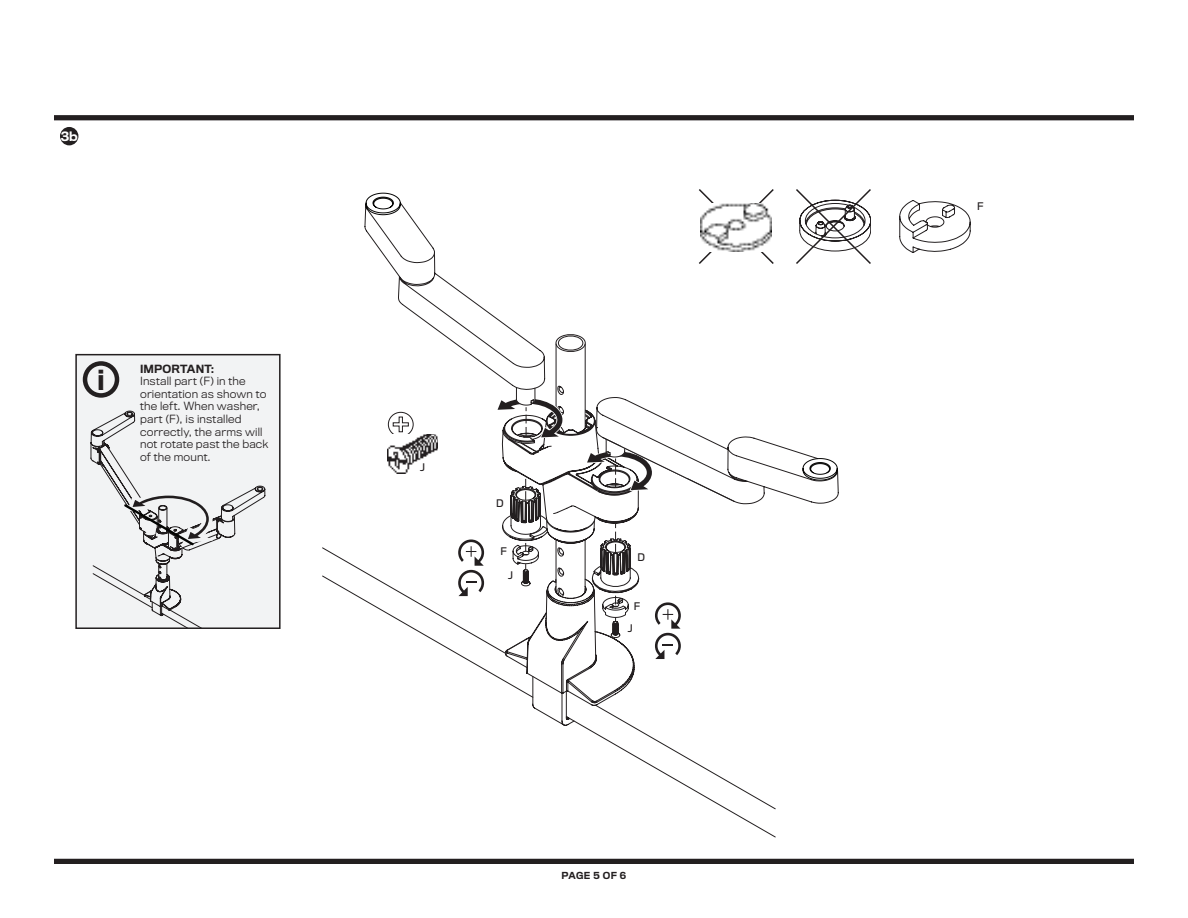
<style>
.page{position:relative;width:1188px;height:918px;background:#fff}
.page>*{position:absolute;margin:0;border:0;box-sizing:border-box;transform-origin:0 0}
.t1{font:500 27px "Titling Gothic FB";color:#231f20}
.t2{font:500 12px "Titling Gothic FB";color:#fff}
.t3{font:300 10.5px/12.6px "Titling Gothic FB";letter-spacing:.015em;color:#231f20}
.Description{font:9.75px "Titling Gothic FB";color:#231f20}
.t4{font:500 9px "Titling Gothic FB";letter-spacing:.035em;color:#231f20}
.s1{font-weight:500}
</style>
<div class="page">
<div style="left:54px;top:859px;width:1080px;height:5px;background:#231f20"></div>
<div style="left:54px;top:115px;width:1080px;height:5px;background:#231f20"></div>
<div style="left:60px;top:127px;width:18px;height:18px;background:#231f20;border-radius:50%"></div>
<svg style="left:322px;top:547px;width:454px;height:290px"></svg>
<svg style="left:364px;top:202px;width:222px;height:260px"></svg>
<svg style="left:366px;top:193px;width:35px;height:22px"></svg>
<svg style="left:495px;top:344px;width:343px;height:382px"></svg>
<svg style="left:458px;top:539px;width:26px;height:57px"></svg>
<div style="left:388px;top:412px;width:26px;height:25px;border:1px solid #231f20;border-radius:50%"></div>
<svg style="left:392px;top:416px;width:17px;height:17px"></svg>
<img style="left:388px;top:434px;width:50px;height:40px">
<svg style="left:900px;top:200px;width:70px;height:53px"></svg>
<svg style="left:796px;top:189px;width:75px;height:75px"></svg>
<svg style="left:699px;top:189px;width:75px;height:75px"></svg>
<img style="left:701px;top:204px;width:70px;height:47px">
<svg style="left:75px;top:353px;width:206px;height:276px"></svg>
<div style="left:83px;top:361px;width:36px;height:37px;border:4px solid #231f20;border-radius:50%"></div>
<p class="t2" style="left:61px;top:129px;width:19px">3b</p>
<p class="t1" style="left:97px;top:363px;width:9px">i</p>
<p class="t3" style="left:140px;top:362px;width:130px"><span class="s1">IMPORTANT:<br></span>Install part (F) in the orientation as shown to the left. When washer, part (F), is installed correctly, the arms will not rotate past the back of the mount.</p>
<p class="Description" style="left:420px;top:462px;width:6px">J</p>
<p class="Description" style="left:496px;top:497px;width:9px">D</p>
<p class="Description" style="left:500px;top:545px;width:8px">F</p>
<p class="Description" style="left:508px;top:570px;width:6px">J</p>
<p class="Description" style="left:638px;top:552px;width:9px">D</p>
<p class="Description" style="left:634px;top:601px;width:8px">F</p>
<p class="Description" style="left:628px;top:622px;width:6px">J</p>
<p class="t4" style="left:562px;top:870px;width:66px">PAGE 5 OF 6</p>
<p class="Description" style="left:977px;top:200px;width:8px">F</p>
</div>
